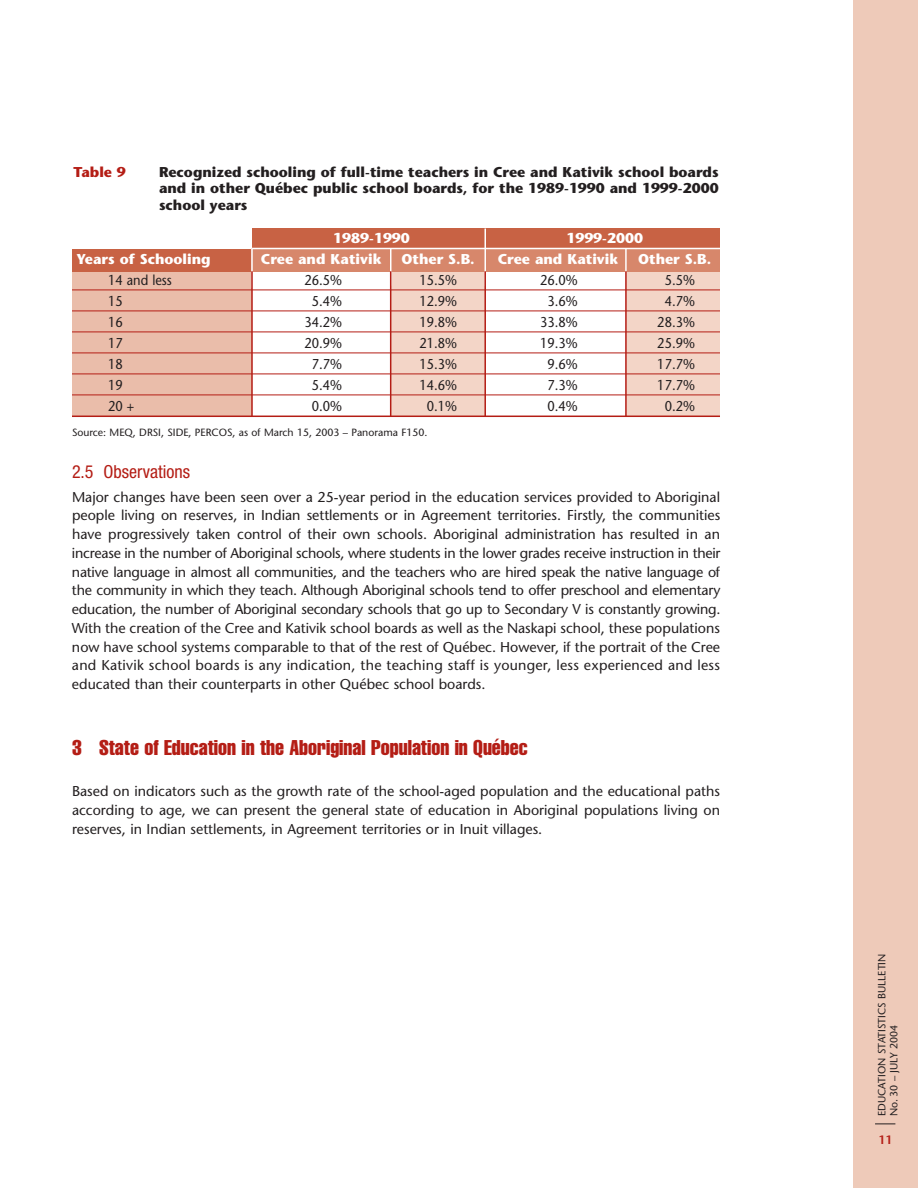
<style>
.page{position:relative;width:918px;height:1188px;background:#fff}
.page>*{position:absolute;margin:0;border:0;box-sizing:border-box;transform-origin:0 0}
.t1{font:extra-condensed 21px "Helvetica";color:#b41d15}
.t2{font:condensed 18px "Helvetica Neue";color:#b41d15}
.t3{font:14.25px/18.8px "Stone Sans";color:#231f20;text-align:justify}
.t4{font:14.25px "Stone Sans";color:#231f20;scale:.9 1}
.t5{font:700 14.25px/16.5px "Stone Sans";color:#231f20;text-align:justify}
.t6{font:700 14.25px "Stone Sans";color:#fff}
.t7{font:700 14.25px "Stone Sans";color:#b41d15}
.t8{font:600 12px "Stone Sans";color:#b41d15}
.t9{font:10.5px/12px "Stone Sans";color:#231f20}
</style>
<div class="page">
<div style="left:853px;top:0;width:65px;height:1188px;background:#eecab9"></div>
<svg style="left:875px;top:1124px;width:20px;height:1px"></svg>
<div style="left:252px;top:229px;width:468px;height:19px;background:#c86244"></div>
<div style="left:72px;top:267px;width:180px;height:149px;background:#eabdaa"></div>
<div style="left:252px;top:267px;width:468px;height:149px;background:#f3d5c7"></div>
<div style="left:252px;top:270px;width:139px;height:146px;background:#fff"></div>
<div style="left:486px;top:270px;width:140px;height:146px;background:#fff"></div>
<div style="left:72px;top:249px;width:648px;height:22px;background:#c86244"></div>
<div style="left:251px;top:248px;width:469px;height:23px;background:#d7876b"></div>
<hr style="left:484px;top:229px;width:2px;height:57px;background:#fff">
<hr style="left:484px;top:271px;width:2px;height:145px;background:#b41d15">
<hr style="left:252px;top:248px;width:468px;height:1px;background:#fff">
<hr style="left:72px;top:290px;width:648px;height:1px;background:#b41d15">
<hr style="left:72px;top:311px;width:648px;height:1px;background:#b41d15">
<hr style="left:72px;top:332px;width:648px;height:1px;background:#b41d15">
<hr style="left:72px;top:353px;width:648px;height:1px;background:#b41d15">
<hr style="left:72px;top:374px;width:648px;height:1px;background:#b41d15">
<hr style="left:72px;top:395px;width:648px;height:1px;background:#b41d15">
<hr style="left:72px;top:416px;width:648px;height:1px;background:#b41d15">
<hr style="left:251px;top:248px;width:2px;height:40px;background:#fff">
<hr style="left:251px;top:271px;width:2px;height:145px;background:#b41d15">
<hr style="left:625px;top:271px;width:2px;height:145px;background:#b41d15">
<hr style="left:390px;top:248px;width:1px;height:38px;background:#fff">
<hr style="left:625px;top:248px;width:2px;height:23px;background:#fff">
<hr style="left:390px;top:271px;width:1px;height:145px;background:#b41d15">
<p class="t7" style="left:74px;top:166px;width:54px">Table 9</p>
<p class="t5" style="left:159px;top:165px;width:561px">Recognized schooling of full-time teachers in Cree and Kativik school boards and in other Québec public school boards, for the 1989-1990 and 1999-2000 school years</p>
<p class="t6" style="left:333px;top:233px;width:78px">1989-1990</p>
<p class="t6" style="left:566px;top:233px;width:78px">1999-2000</p>
<p class="t6" style="left:76px;top:254px;width:136px">Years of Schooling</p>
<p class="t6" style="left:261px;top:254px;width:122px">Cree and Kativik</p>
<p class="t6" style="left:401px;top:254px;width:75px">Other S.B.</p>
<p class="t6" style="left:498px;top:254px;width:122px">Cree and Kativik</p>
<p class="t6" style="left:638px;top:254px;width:75px">Other S.B.</p>
<p class="t4" style="left:108px;top:275px;width:73px">14 and less</p>
<p class="t4" style="left:304px;top:275px;width:43px">26.5%</p>
<p class="t4" style="left:419px;top:275px;width:43px">15.5%</p>
<p class="t4" style="left:540px;top:275px;width:43px">26.0%</p>
<p class="t4" style="left:665px;top:275px;width:35px">5.5%</p>
<p class="t4" style="left:108px;top:296px;width:18px">15</p>
<p class="t4" style="left:312px;top:296px;width:35px">5.4%</p>
<p class="t4" style="left:419px;top:296px;width:43px">12.9%</p>
<p class="t4" style="left:547px;top:296px;width:35px">3.6%</p>
<p class="t4" style="left:665px;top:296px;width:35px">4.7%</p>
<p class="t4" style="left:108px;top:317px;width:18px">16</p>
<p class="t4" style="left:304px;top:317px;width:43px">34.2%</p>
<p class="t4" style="left:419px;top:317px;width:43px">19.8%</p>
<p class="t4" style="left:540px;top:317px;width:43px">33.8%</p>
<p class="t4" style="left:657px;top:317px;width:43px">28.3%</p>
<p class="t4" style="left:108px;top:338px;width:18px">17</p>
<p class="t4" style="left:304px;top:338px;width:43px">20.9%</p>
<p class="t4" style="left:419px;top:338px;width:43px">21.8%</p>
<p class="t4" style="left:540px;top:338px;width:43px">19.3%</p>
<p class="t4" style="left:657px;top:338px;width:43px">25.9%</p>
<p class="t4" style="left:108px;top:359px;width:18px">18</p>
<p class="t4" style="left:312px;top:359px;width:35px">7.7%</p>
<p class="t4" style="left:419px;top:359px;width:43px">15.3%</p>
<p class="t4" style="left:547px;top:359px;width:35px">9.6%</p>
<p class="t4" style="left:657px;top:359px;width:43px">17.7%</p>
<p class="t4" style="left:108px;top:380px;width:18px">19</p>
<p class="t4" style="left:312px;top:380px;width:35px">5.4%</p>
<p class="t4" style="left:419px;top:380px;width:43px">14.6%</p>
<p class="t4" style="left:547px;top:380px;width:35px">7.3%</p>
<p class="t4" style="left:657px;top:380px;width:43px">17.7%</p>
<p class="t4" style="left:108px;top:401px;width:31px">20 +</p>
<p class="t4" style="left:312px;top:401px;width:35px">0.0%</p>
<p class="t4" style="left:427px;top:401px;width:35px">0.1%</p>
<p class="t4" style="left:547px;top:401px;width:35px">0.4%</p>
<p class="t4" style="left:665px;top:401px;width:35px">0.2%</p>
<p class="t9" style="left:72px;top:427px;width:357px">Source: MEQ, DRSI, SIDE, PERCOS, as of March 15, 2003 – Panorama F150.</p>
<p class="t2" style="left:72px;top:466px;width:120px">2.5 Observations</p>
<p class="t3" style="left:72px;top:489px;width:650px">Major changes have been seen over a 25-year period in the education services provided to Aboriginal people living on reserves, in Indian settlements or in Agreement territories. Firstly, the communities have progressively taken control of their own schools. Aboriginal administration has resulted in an increase in the number of Aboriginal schools, where students in the lower grades receive instruction in their native language in almost all communities, and the teachers who are hired speak the native language of the community in which they teach. Although Aboriginal schools tend to offer preschool and elementary education, the number of Aboriginal secondary schools that go up to Secondary V is constantly growing.<br>With the creation of the Cree and Kativik school boards as well as the Naskapi school, these populations now have school systems comparable to that of the rest of Québec. However, if the portrait of the Cree and Kativik school boards is any indication, the teaching staff is younger, less experienced and less educated than their counterparts in other Québec school boards.</p>
<h1 class="t1" style="left:72px;top:740px;width:457px">3 State of Education in the Aboriginal Population in Québec</h1>
<p class="t3" style="left:72px;top:784px;width:650px">Based on indicators such as the growth rate of the school-aged population and the educational paths according to age, we can present the general state of education in Aboriginal populations living on reserves, in Indian settlements, in Agreement territories or in Inuit villages.</p>
<p class="t9" style="left:877px;top:1116px;width:164px;rotate:-90deg">EDUCATION STATISTICS BULLETIN<br>No. 30 – JULY 2004</p>
<p class="t8" style="left:879px;top:1135px;width:15px">11</p>
</div>
